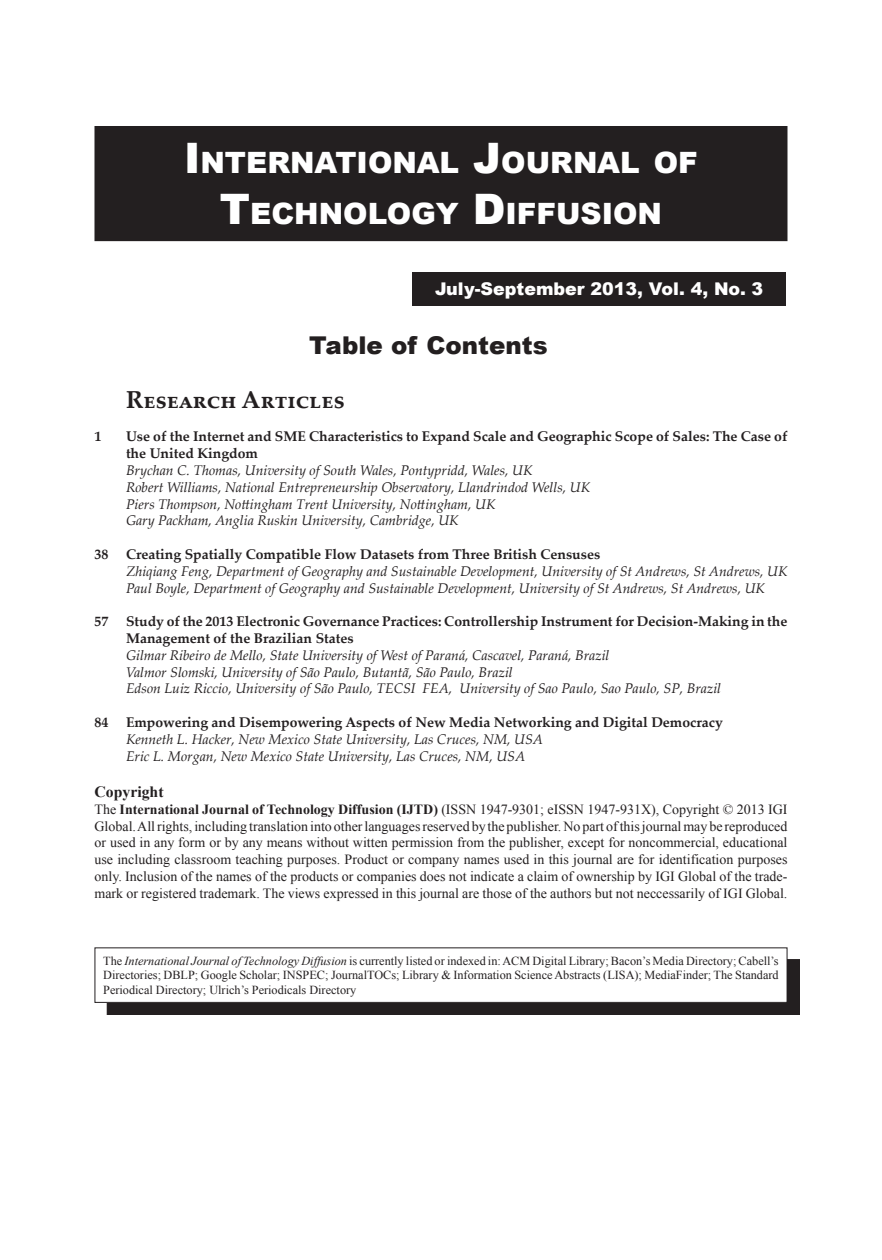
<style>
.page{position:relative;width:882px;height:1260px;background:#fff}
.page>*{position:absolute;margin:0;border:0;box-sizing:border-box;transform-origin:0 0}
.t1{font:900 29.4px/50.4px "Arial";color:#fff;text-align:center}
.hanging_indent{font:700 24.5px "Palatino Linotype";color:#231f20}
.t2{font:900 24.5px "Arial";color:#231f20}
.t3{font:900 17.5px "Arial";color:#fff}
.BackCFASubheads{font:700 15.75px "Times New Roman";color:#231f20}
.hanging_indent-2{font:italic 14px "Palatino Linotype";color:#231f20}
.Para_No_Ind{font:14px/16.8px "Times New Roman";color:#231f20;text-align:justify}
.hanging_indent-3{font:700 14px/16.8px "Palatino Linotype";color:#231f20}
.t4{font:12.25px/14.7px "Times New Roman";color:#231f20;text-align:justify}
.s1{font-size:42px}
.s2{font-weight:700}
.s3{font-style:italic}
</style>
<div class="page">
<div style="left:413px;top:272px;width:373px;height:34px;background:#231f20"></div>
<div style="left:95px;top:127px;width:692px;height:113px;background:#231f20"></div>
<div style="left:94px;top:126px;width:694px;height:115px;border:2px solid #231f20"></div>
<div style="left:107px;top:960px;width:693px;height:55px;background:#231f20"></div>
<div style="left:95px;top:948px;width:692px;height:54px;background:#fff"></div>
<div style="left:94px;top:947px;width:694px;height:56px;border:1px solid #231f20"></div>
<p class="t1" style="left:184px;top:137px;width:515px"><span class="s1">I</span>NTERNATIONAL <span class="s1">J</span>OURNAL OF<br><span class="s1">T</span>ECHNOLOGY <span class="s1">D</span>I FFUSION</p>
<p class="t3" style="left:435px;top:276px;width:330px">July-September 2013, Vol. 4, No. 3</p>
<p class="t2" style="left:309px;top:328px;width:240px">Table of Contents</p>
<p class="hanging_indent" style="left:126px;top:382px;width:220px">Research Articles</p>
<p class="hanging_indent-3" style="left:94px;top:428px;width:8px">1</p>
<p class="hanging_indent-3" style="left:126px;top:428px;width:663px">Use of the Internet and SME Characteristics to Expand Scale and Geographic Scope of Sales: The Case of the United Kingdom</p>
<p class="hanging_indent-2" style="left:126px;top:460px;width:408px">Brychan C. Thomas, University of South Wales, Pontypridd, Wales, UK</p>
<p class="hanging_indent-2" style="left:126px;top:477px;width:466px">Robert Williams, National Entrepreneurship Observatory, Llandrindod Wells, UK</p>
<p class="hanging_indent-2" style="left:126px;top:494px;width:371px">Piers Thompson, Nottingham Trent University, Nottingham, UK</p>
<p class="hanging_indent-2" style="left:126px;top:511px;width:334px">Gary Packham, Anglia Ruskin University, Cambridge, UK</p>
<p class="hanging_indent-3" style="left:94px;top:545px;width:15px">38</p>
<p class="hanging_indent-3" style="left:126px;top:545px;width:476px">Creating Spatially Compatible Flow Datasets from Three British Censuses</p>
<p class="hanging_indent-2" style="left:126px;top:561px;width:663px">Zhiqiang Feng, Department of Geography and Sustainable Development, University of St Andrews, St Andrews, UK</p>
<p class="hanging_indent-2" style="left:126px;top:578px;width:641px">Paul Boyle, Department of Geography and Sustainable Development, University of St Andrews, St Andrews, UK</p>
<p class="hanging_indent-3" style="left:94px;top:612px;width:15px">57</p>
<p class="hanging_indent-3" style="left:126px;top:612px;width:663px">Study of the 2013 Electronic Governance Practices: Controllership Instrument for Decision-Making in the<br>Management of the Brazilian States</p>
<p class="hanging_indent-2" style="left:126px;top:645px;width:485px">Gilmar Ribeiro de Mello, State University of West of Paraná, Cascavel, Paraná, Brazil</p>
<p class="hanging_indent-2" style="left:126px;top:662px;width:388px">Valmor Slomski, University of São Paulo, Butantã, São Paulo, Brazil</p>
<p class="hanging_indent-2" style="left:126px;top:679px;width:597px">Edson Luiz Riccio, University of São Paulo, TECSI FEA, University of Sao Paulo, Sao Paulo, SP, Brazil</p>
<p class="hanging_indent-3" style="left:94px;top:713px;width:15px">84</p>
<p class="hanging_indent-3" style="left:126px;top:713px;width:598px">Empowering and Disempowering Aspects of New Media Networking and Digital Democracy</p>
<p class="hanging_indent-2" style="left:126px;top:729px;width:419px">Kenneth L. Hacker, New Mexico State University, Las Cruces, NM, USA</p>
<p class="hanging_indent-2" style="left:126px;top:746px;width:401px">Eric L. Morgan, New Mexico State University, Las Cruces, NM, USA</p>
<p class="BackCFASubheads" style="left:94px;top:781px;width:71px">Copyright</p>
<p class="Para_No_Ind" style="left:94px;top:801px;width:694px">The <span class="s2">International Journal of Technology Diffusion (IJTD)</span> (ISSN 1947-9301; eISSN 1947-931X), Copyright © 2013 IGI Global. All rights, including translation into other languages reserved by the publisher. No part of this journal may be reproduced or used in any form or by any means without witten permission from the publisher, except for noncommercial, educational use including classroom teaching purposes. Product or company names used in this journal are for identification purposes only. Inclusion of the names of the products or companies does not indicate a claim of ownership by IGI Global of the trade&shy;mark or registered trademark. The views expressed in this journal are those of the authors but not neccessarily of IGI Global.</p>
<p class="t4" style="left:103px;top:953px;width:677px">The <span class="s3">International Journal of Technology Diffusion</span> is currently listed or indexed in: ACM Digital Library; Bacon’s Media Directory; Cabell’s Directories; DBLP; Google Scholar; INSPEC; JournalTOCs; Library &amp; Information Science Abstracts (LISA); MediaFinder; The Standard Periodical Directory; Ulrich’s Periodicals Directory</p>
</div>
